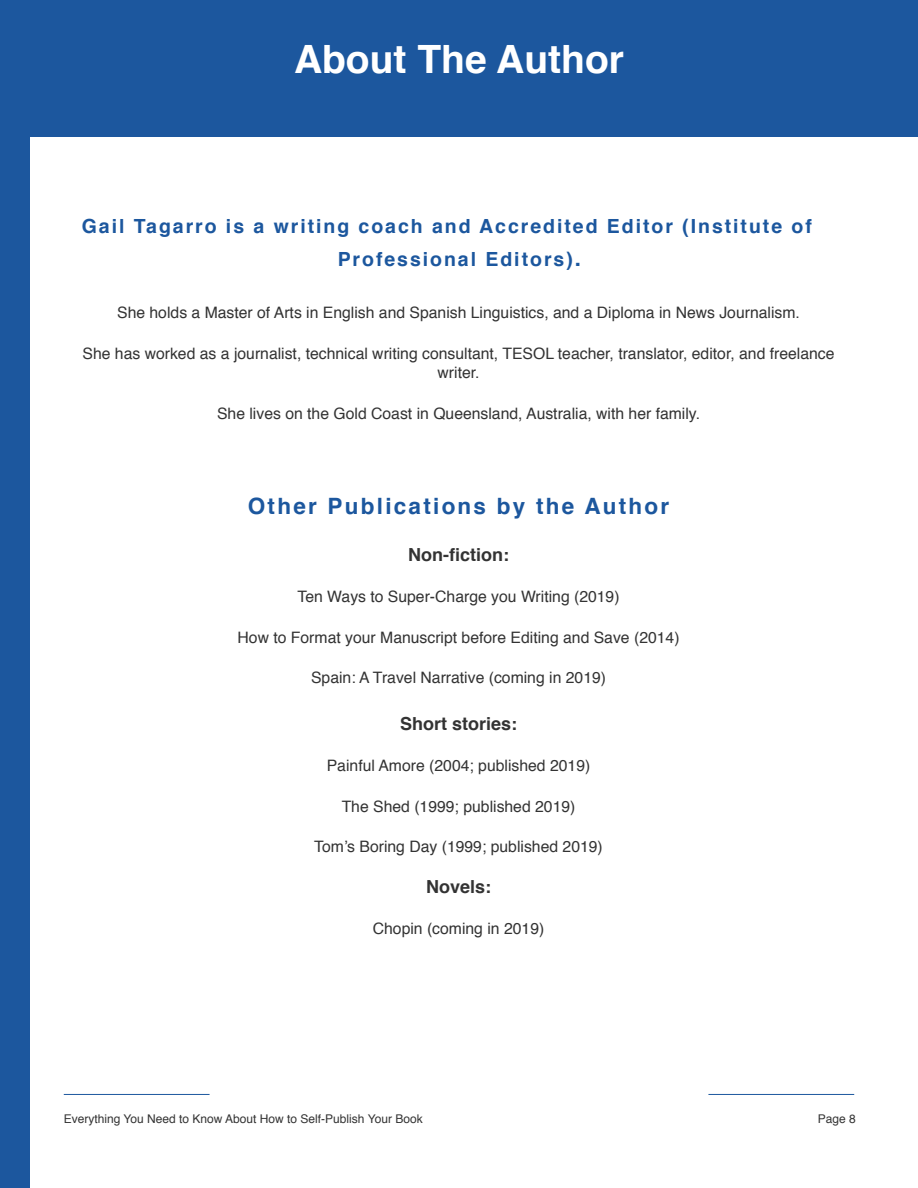
<style>
.page{position:relative;width:918px;height:1188px;background:#fff}
.page>*{position:absolute;margin:0;border:0;box-sizing:border-box;transform-origin:0 0}
.t1{font:700 39px "Helvetica";color:#fff}
.t2{font:700 22.5px "Helvetica";letter-spacing:.1em;color:#1c579e}
.t3{font:700 19.5px/33px "Helvetica";letter-spacing:.1em;color:#1c579e}
.t4{font:700 18px "Helvetica";color:#333}
.t5{font:15.75px/19.5px "Helvetica";color:#333;text-align:center}
.t6{font:12px "Helvetica";color:#333}
.s1{font-size:22.5px}
</style>
<div class="page">
<hr style="left:64px;top:1094px;width:146px;height:1px;background:#1c579e">
<hr style="left:708px;top:1094px;width:146px;height:1px;background:#1c579e">
<div style="left:0;top:0;width:918px;height:136px;background:#1c579e"></div>
<div style="left:0;top:0;width:29px;height:1188px;background:#1c579e"></div>
<h1 class="t1" style="left:294px;top:28px;width:331px">About The Author</h1>
<p class="t3" style="left:338px;top:210px;width:476px;text-indent:-256px">Gail Tagarro is a writing coach and Accredited Editor (Institute of<br>Professional Editors)<span class="s1">.</span></p>
<p class="t5" style="left:117px;top:303px;width:684px">She holds a Master of Arts in English and Spanish Linguistics, and a Diploma in News Journalism.</p>
<p class="t5" style="left:83px;top:344px;width:754px">She has worked as a journalist, technical writing consultant, TESOL teacher, translator, editor, and freelance writer.</p>
<p class="t5" style="left:217px;top:404px;width:484px">She lives on the Gold Coast in Queensland, Australia, with her family.</p>
<h2 class="t2" style="left:248px;top:488px;width:423px">Other Publications by the Author</h2>
<p class="t4" style="left:408px;top:540px;width:102px">Non-fiction:</p>
<p class="t5" style="left:298px;top:587px;width:324px">Ten Ways to Super-Charge you Writing (2019)</p>
<p class="t5" style="left:238px;top:628px;width:444px">How to Format your Manuscript before Editing and Save (2014)</p>
<p class="t5" style="left:311px;top:668px;width:297px">Spain: A Travel Narrative (coming in 2019)</p>
<p class="t4" style="left:400px;top:709px;width:119px">Short stories:</p>
<p class="t5" style="left:327px;top:756px;width:265px">Painful Amore (2004; published 2019)</p>
<p class="t5" style="left:342px;top:797px;width:235px">The Shed (1999; published 2019)</p>
<p class="t5" style="left:314px;top:838px;width:290px">Tom’s Boring Day (1999; published 2019)</p>
<p class="t4" style="left:426px;top:872px;width:67px">Novels:</p>
<p class="t5" style="left:373px;top:919px;width:173px">Chopin (coming in 2019)</p>
<p class="t6" style="left:64px;top:1110px;width:360px">Everything You Need to Know About How to Self-Publish Your Book</p>
<p class="t6" style="left:818px;top:1110px;width:40px">Page 8</p>
</div>
